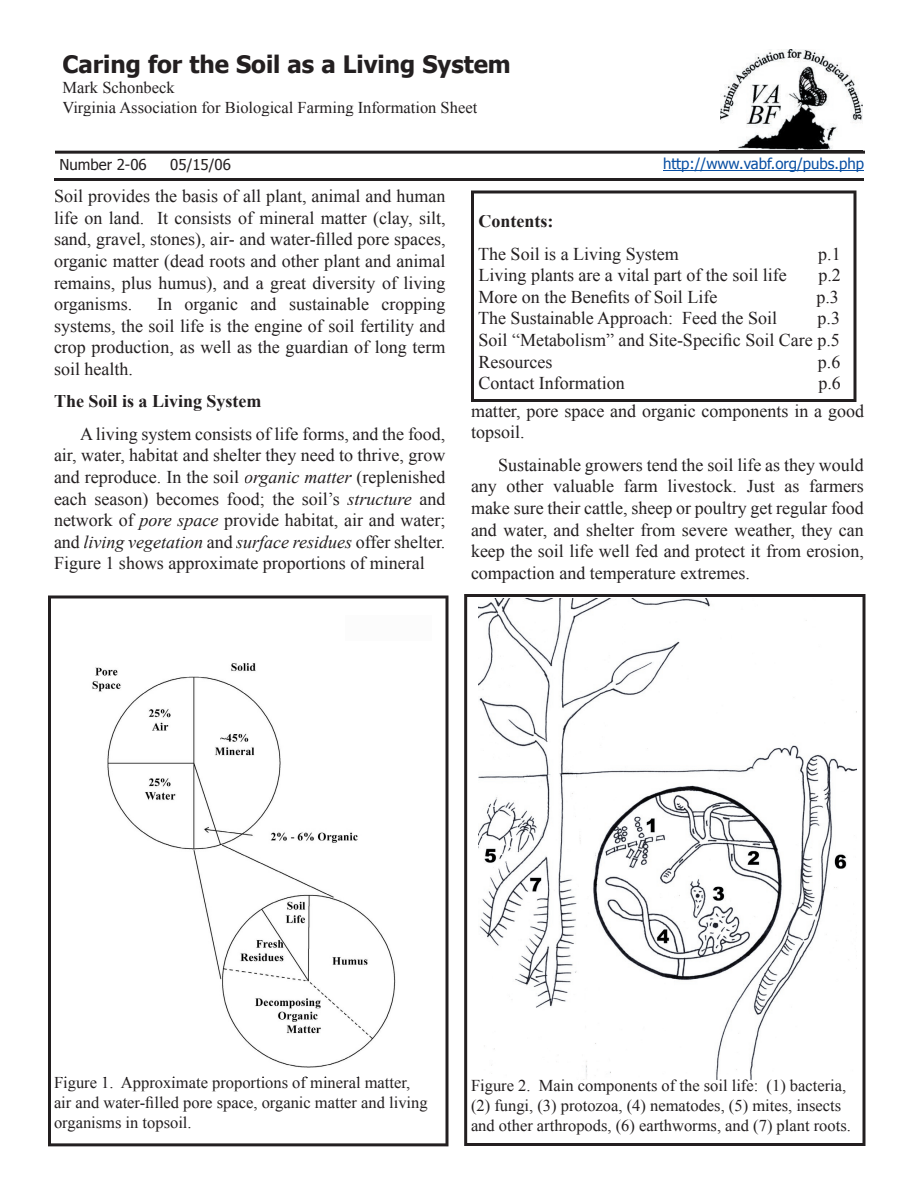
<style>
.page{position:relative;width:918px;height:1188px;background:#fff}
.page>*{position:absolute;margin:0;border:0;box-sizing:border-box;transform-origin:0 0}
.t1{font:700 24px "Tahoma";color:#231f20}
.t2{font:18px/21.6px "Times New Roman";color:#231f20;text-align:justify}
.t3{font:700 18px "Times New Roman";color:#231f20}
.t4{font:16.5px/19.8px "Times New Roman";color:#231f20}
.t5{font:15px "Tahoma";color:#094fa3}
.t6{font:15px "Tahoma";color:#231f20}
.s1{font-style:italic}
</style>
<div class="page">
<hr style="left:663px;top:170px;width:201px;height:1px;background:#094fa3">
<hr style="left:54px;top:178px;width:810px;height:3px;background:#231f20">
<svg style="left:471px;top:190px;width:385px;height:212px"></svg>
<svg style="left:48px;top:595px;width:400px;height:551px"></svg>
<svg style="left:464px;top:594px;width:401px;height:552px"></svg>
<div style="left:345px;top:615px;width:87px;height:25px;background:#fcfcfc"></div>
<img style="left:720px;top:50px;width:142px;height:101px">
<svg style="left:55px;top:151px;width:810px;height:3px;background:#3c3839"></svg>
<h1 class="t1" style="left:62px;top:49px;width:450px">Caring for the Soil as a Living System</h1>
<p class="t4" style="left:62px;top:77px;width:416px">Mark Schonbeck<br>Virginia Association for Biological Farming Information Sheet</p>
<p class="t6" style="left:60px;top:155px;width:89px">Number 2-06</p>
<p class="t6" style="left:170px;top:155px;width:62px">05/15/06</p>
<p class="t5" style="left:663px;top:154px;width:203px">http://www.vabf.org/pubs.php</p>
<p class="t2" style="left:54px;top:185px;width:393px">Soil provides the basis of all plant, animal and human life on land. It consists of mineral matter (clay, silt, sand, gravel, stones), air- and water-filled pore spaces, organic matter (dead roots and other plant and animal remains, plus humus), and a great diversity of living organisms.</p>
<p class="t3" style="left:478px;top:211px;width:76px">Contents:</p>
<p class="t2" style="left:478px;top:243px;width:202px">The Soil is a Living System</p>
<p class="t2" style="left:818px;top:243px;width:24px">p.1</p>
<p class="t2" style="left:478px;top:264px;width:310px">Living plants are a vital part of the soil life</p>
<p class="t2" style="left:818px;top:264px;width:24px">p.2</p>
<p class="t2" style="left:478px;top:286px;width:240px">More on the Benefits of Soil Life</p>
<p class="t2" style="left:816px;top:286px;width:24px">p.3</p>
<p class="t2" style="left:478px;top:307px;width:300px">The Sustainable Approach: Feed the Soil</p>
<p class="t2" style="left:54px;top:293px;width:393px;text-indent:103px">In organic and sustainable cropping systems, the soil life is the engine of soil fertility and crop production, as well as the guardian of long term soil health.</p>
<p class="t3" style="left:54px;top:391px;width:209px">The Soil is a Living System</p>
<p class="t2" style="left:54px;top:423px;width:393px;text-indent:26px">A living system consists of life forms, and the food, air, water, habitat and shelter they need to thrive, grow and reproduce. In the soil <span class="s1">organic matter</span> (replenished each season) becomes food; the soil’s <span class="s1">structure</span> and network of <span class="s1">pore space</span> provide habitat, air and water; and <span class="s1">living vegetation</span> and <span class="s1">surface residues</span> offer shelter.<br>Figure 1 shows approximate proportions of mineral</p>
<p class="t2" style="left:478px;top:307px;width:363px;text-indent:339px">p.3<br>Soil “Metabolism” and Site-Specific Soil Care p.5<br>Resources</p>
<p class="t2" style="left:818px;top:351px;width:24px">p.6</p>
<p class="t2" style="left:478px;top:372px;width:148px">Contact Information</p>
<p class="t2" style="left:818px;top:372px;width:24px">p.6</p>
<p class="t2" style="left:471px;top:400px;width:395px">matter, pore space and organic components in a good topsoil.</p>
<p class="t2" style="left:471px;top:454px;width:394px;text-indent:27px">Sustainable growers tend the soil life as they would any other valuable farm livestock. Just as farmers make sure their cattle, sheep or poultry get regular food and water, and shelter from severe weather, they can keep the soil life well fed and protect it from erosion, compaction and temperature extremes.</p>
<p class="t4" style="left:54px;top:1072px;width:375px">Figure 1. Approximate proportions of mineral matter, air and water-filled pore space, organic matter and living organisms in topsoil.</p>
<p class="t4" style="left:471px;top:1076px;width:381px">Figure 2. Main components of the soil life: (1) bacteria, (2) fungi, (3) protozoa, (4) nematodes, (5) mites, insects and other arthropods, (6) earthworms, and (7) plant roots.</p>
</div>
